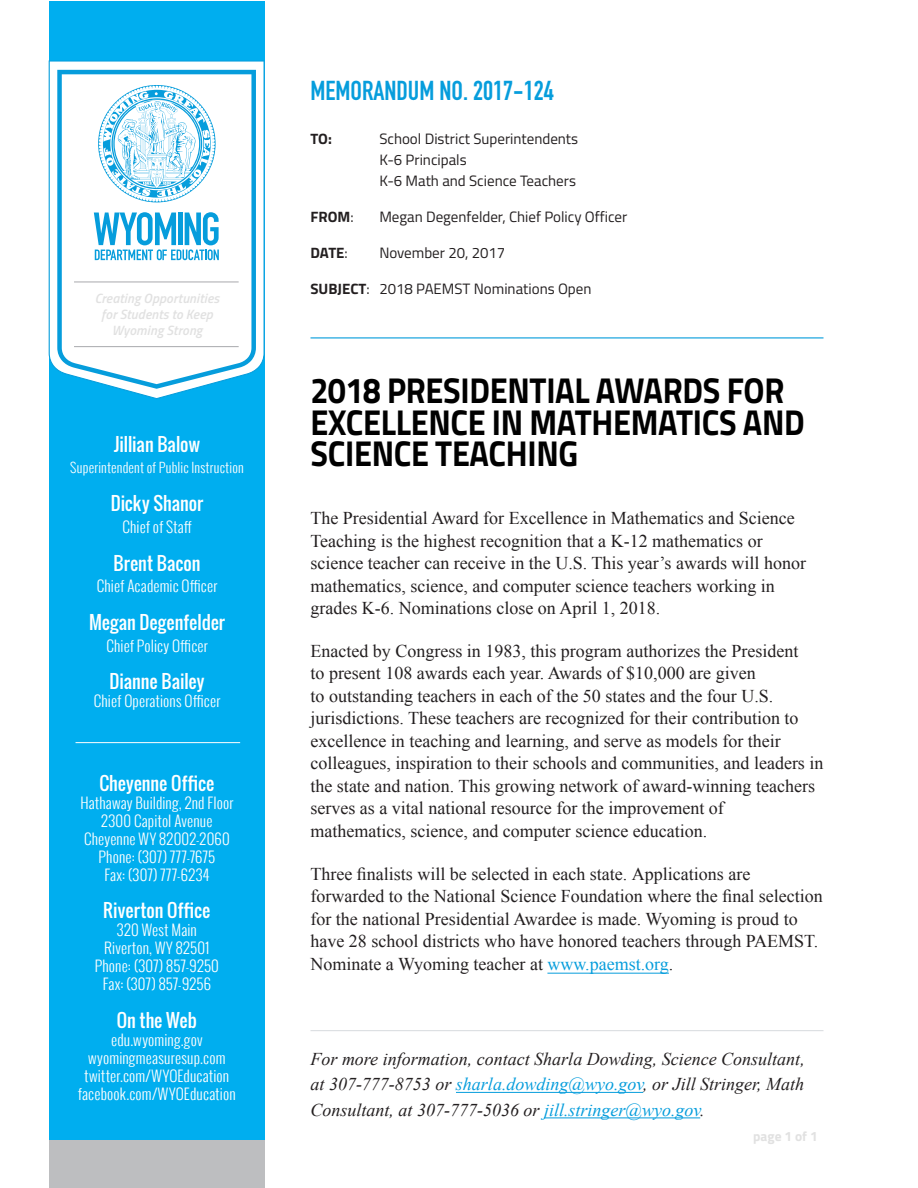
<style>
.page{position:relative;width:918px;height:1188px;background:#fff}
.page>*{position:absolute;margin:0;border:0;box-sizing:border-box;transform-origin:0 0}
.t1{font:700 36px/31.5px "Titillium Web";letter-spacing:-.01em;color:#000;scale:.9 1}
.Section_Title{font:27px "DIN Engschrift Std";color:#069ddc}
.t2{font:18px/22.5px "Times New Roman";color:#231f20}
.footer_byline{font:italic 18px/25.5px "Times New Roman";color:#231f20;text-align:justify}
.Subhead{font:18px "Oswald";color:#fff}
.Subhead-2{font:300 15px "Oswald";letter-spacing:.015em;color:#fff}
.Emphasis{font:15px "Titillium Web";color:#231f20}
.Emphasis-2{font:700 15px "Titillium Web";color:#231f20}
.Subhead-3{font:italic 600 13.5px "Titillium Web";letter-spacing:.01em;color:#e1e1e1}
.Subhead-4{font:300 13.5px "Oswald";letter-spacing:.015em;color:#fff}
.t3{font:700 13.5px "Titillium Web";color:#e1e1e1}
.s1{font-weight:400}
.s2{font-weight:700}
.s3{color:#069ddc}
</style>
<div class="page">
<hr style="left:310px;top:1030px;width:514px;height:1px;background:#dbdfe2">
<hr style="left:456px;top:1092px;width:187px;height:1px;background:#069ddc">
<hr style="left:544px;top:1117px;width:156px;height:1px;background:#069ddc">
<hr style="left:310px;top:337px;width:514px;height:1px;background:#069ddc">
<div style="left:49px;top:1px;width:216px;height:1140px;background:#00aeef"></div>
<svg style="left:49px;top:61px;width:216px;height:338px;fill:#fff"></svg>
<svg style="left:57px;top:70px;width:199px;height:319px;background:#def2fa"></svg>
<hr style="left:74px;top:282px;width:165px;height:1px;background:#a8a9ad">
<hr style="left:74px;top:346px;width:165px;height:1px;background:#a8a9ad">
<svg style="left:94px;top:212px;width:125px;height:48px;background:#83ceed"></svg>
<svg style="left:98px;top:84px;width:118px;height:119px;background:#c4e7f6"></svg>
<div style="left:49px;top:1141px;width:216px;height:47px;background:#bdbec0"></div>
<hr style="left:76px;top:742px;width:164px;height:1px;background:#fff">
<hr style="left:547px;top:973px;width:122px;height:1px;background:#069ddc">
<p class="Subhead-3" style="left:95px;top:288px;width:126px">Creating Opportunities</p>
<p class="Subhead-3" style="left:101px;top:304px;width:113px">for Students to Keep</p>
<p class="Subhead-3" style="left:112px;top:320px;width:92px">Wyoming Strong</p>
<p class="Subhead" style="left:114px;top:430px;width:87px">Jillian Balow</p>
<p class="Subhead-4" style="left:70px;top:458px;width:175px">Superintendent of Public Instruction</p>
<p class="Subhead" style="left:111px;top:490px;width:94px">Dicky Shanor</p>
<p class="Subhead-2" style="left:122px;top:516px;width:71px">Chief of Staff</p>
<p class="Subhead" style="left:114px;top:549px;width:88px">Brent Bacon</p>
<p class="Subhead-2" style="left:97px;top:575px;width:122px">Chief Academic Officer</p>
<p class="Subhead" style="left:89px;top:609px;width:138px">Megan Degenfelder</p>
<p class="Subhead-2" style="left:106px;top:634px;width:103px">Chief Policy Officer</p>
<p class="Subhead" style="left:110px;top:668px;width:96px">Dianne Bailey</p>
<p class="Subhead-2" style="left:94px;top:690px;width:128px">Chief Operations Officer</p>
<p class="Subhead" style="left:99px;top:769px;width:116px">Cheyenne Office</p>
<p class="Subhead-2" style="left:80px;top:792px;width:154px">Hathaway Building, 2nd Floor</p>
<p class="Subhead-2" style="left:101px;top:810px;width:113px">2300 Capitol Avenue</p>
<p class="Subhead-2" style="left:84px;top:828px;width:147px">Cheyenne WY 82002-2060</p>
<p class="Subhead-2" style="left:99px;top:846px;width:118px">Phone: (307) 777-7675</p>
<p class="Subhead-2" style="left:104px;top:864px;width:106px">Fax: (307) 777-6234</p>
<p class="Subhead" style="left:103px;top:897px;width:109px">Riverton Office</p>
<p class="Subhead-2" style="left:117px;top:919px;width:81px">320 West Main</p>
<p class="Subhead-2" style="left:104px;top:937px;width:107px">Riverton, WY 82501</p>
<p class="Subhead-2" style="left:95px;top:955px;width:126px">Phone: (307) 857-9250</p>
<p class="Subhead-2" style="left:103px;top:973px;width:110px">Fax: (307) 857-9256</p>
<p class="Subhead" style="left:117px;top:1007px;width:82px">On the Web</p>
<p class="Subhead-2" style="left:111px;top:1029px;width:93px">edu.wyoming.gov</p>
<p class="Subhead-2" style="left:88px;top:1047px;width:139px">wyomingmeasuresup.com</p>
<p class="Subhead-2" style="left:84px;top:1065px;width:146px">twitter.com/WYOEducation</p>
<p class="Subhead-2" style="left:78px;top:1083px;width:159px">facebook.com/WYOEducation</p>
<p class="Section_Title" style="left:310px;top:75px;width:245px">MEMORANDUM NO. 2017-124</p>
<p class="Emphasis-2" style="left:310px;top:127px;width:23px">TO:</p>
<p class="Emphasis" style="left:379px;top:127px;width:200px">School District Superintendents</p>
<p class="Emphasis" style="left:379px;top:148px;width:89px">K-6 Principals</p>
<p class="Emphasis" style="left:379px;top:169px;width:198px">K-6 Math and Science Teachers</p>
<p class="Emphasis-2" style="left:310px;top:205px;width:45px">FROM<span class="s1">:</span></p>
<p class="Emphasis" style="left:379px;top:205px;width:249px">Megan Degenfelder, Chief Policy Officer</p>
<p class="Emphasis-2" style="left:310px;top:241px;width:39px">DATE<span class="s1">:</span></p>
<p class="Emphasis" style="left:379px;top:241px;width:128px">November 20, 2017</p>
<p class="Emphasis" style="left:310px;top:277px;width:282px"><span class="s2">SUBJECT</span>: 2018 PAEMST Nominations Open</p>
<p class="t1" style="left:310px;top:373px;width:551px">2018 PRESIDENTIAL AWARDS FOR<br>EXCELLENCE IN MATHEMATICS AND<br>SCIENCE TEACHING</p>
<p class="t2" style="left:311px;top:507px;width:497px">The Presidential Award for Excellence in Mathematics and Science Teaching is the highest recognition that a K-12 mathematics or science teacher can receive in the U.S. This year’s awards will honor mathematics, science, and computer science teachers working in grades K-6. Nominations close on April 1, 2018.</p>
<p class="t2" style="left:310px;top:639px;width:514px">Enacted by Congress in 1983, this program authorizes the President<br>to present 108 awards each year. Awards of $10,000 are given<br>to outstanding teachers in each of the 50 states and the four U.S. jurisdictions. These teachers are recognized for their contribution to excellence in teaching and learning, and serve as models for their colleagues, inspiration to their schools and communities, and leaders in the state and nation. This growing network of award-winning teachers serves as a vital national resource for the improvement of mathematics, science, and computer science education.</p>
<p class="t2" style="left:310px;top:862px;width:514px">Three finalists will be selected in each state. Applications are forwarded to the National Science Foundation where the final selection for the national Presidential Awardee is made. Wyoming is proud to have 28 school districts who have honored teachers through PAEMST.<br>Nominate a Wyoming teacher at <span class="s3">www.paemst.org</span>.</p>
<p class="footer_byline" style="left:310px;top:1046px;width:496px">For more information, contact Sharla Dowding, Science Consultant, at 307-777-8753 or <span class="s3">sharla.dowding@wyo.gov</span>, or Jill Stringer, Math Consultant, at 307-777-5036 or <span class="s3">jill.stringer@wyo.gov</span>.</p>
<p class="t3" style="left:753px;top:1126px;width:66px">page 1 of 1</p>
</div>
